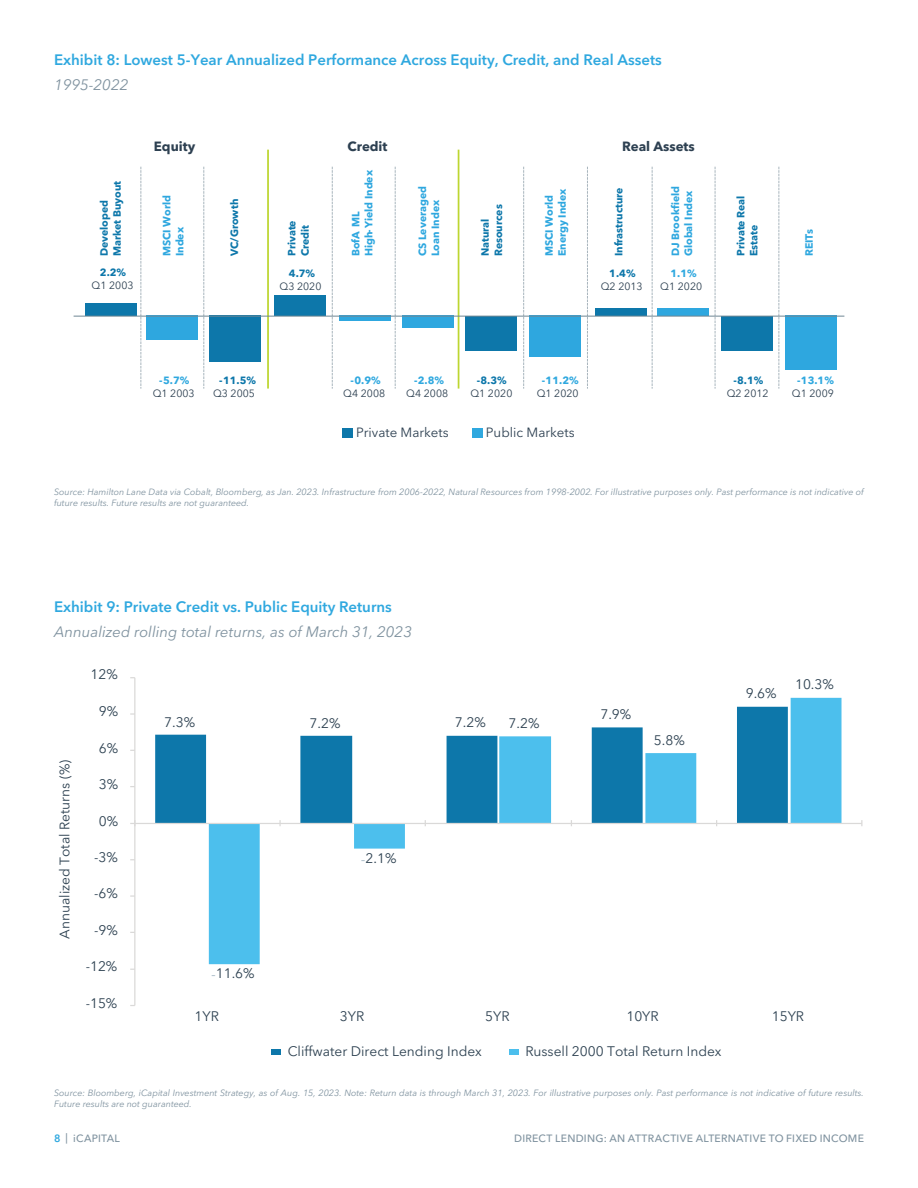
<style>
.page{position:relative;width:918px;height:1188px;background:#fff}
.page>*{position:absolute;margin:0;border:0;box-sizing:border-box;transform-origin:0 0}
.Body_Copy{font:600 15px "Avenir Next LT Pro";color:#2fa8df}
.Body_Copy-2{font:italic 15px "Avenir Next LT Pro";color:#7f929f}
.t1{font:13.8px "Avenir Next LT Pro";color:#2d4151}
.t2{font:13.35px "Avenir Next LT Pro";color:#2d4051}
.t3{font:700 13.35px "Avenir Next LT Pro";color:#2d4051}
.t4{font:700 10.5px/13px "Avenir Next LT Pro";color:#2ea7df}
.t5{font:700 10.5px/13px "Avenir Next LT Pro";color:#0d77aa}
.t6{font:10.5px/13px "Avenir Next LT Pro";letter-spacing:.005em;color:#2d4051;text-align:center}
.t7{font:500 10.5px "Avenir Next LT Pro";letter-spacing:.025em;color:#7f929f}
.t8{font:700 10.5px/13px "Avenir Next LT Pro";color:#2fa8df;text-align:center}
.Body_Copy-3{font:italic 9px/10.8px "Avenir Next LT Pro";color:#7f929f}
.s1{font-weight:700;color:#0d77aa}
.s2{font-weight:700;color:#2fa8df}
.s3{font-weight:400;color:#2d4051}
.s4{font-family:"Avenir Next";font-size:9px;color:#50758d}
.s5{font-weight:600;color:#2fa8df}
</style>
<div class="page">
<div style="left:155px;top:734px;width:52px;height:89px;background:#0d77aa"></div>
<svg style="left:209px;top:698px;width:633px;height:266px"></svg>
<hr style="left:134px;top:678px;width:1px;height:328px;background:#dad9d8">
<hr style="left:135px;top:823px;width:727px;height:1px;background:#dad9d8">
<div style="left:271px;top:1049px;width:10px;height:6px;background:#0d77aa"></div>
<div style="left:509px;top:1049px;width:10px;height:6px;background:#4cbfed"></div>
<div style="left:342px;top:428px;width:11px;height:10px;background:#0d77aa"></div>
<div style="left:472px;top:428px;width:10px;height:10px;background:#2fa8df"></div>
<hr style="left:458px;top:150px;width:1px;height:239px;background:#bdd631">
<hr style="left:267px;top:150px;width:2px;height:239px;background:#bdd631">
<svg style="left:203px;top:167px;width:1px;height:222px"></svg>
<svg style="left:140px;top:167px;width:1px;height:222px"></svg>
<svg style="left:332px;top:167px;width:1px;height:222px"></svg>
<svg style="left:395px;top:167px;width:1px;height:222px"></svg>
<svg style="left:523px;top:167px;width:1px;height:222px"></svg>
<svg style="left:587px;top:167px;width:1px;height:222px"></svg>
<svg style="left:652px;top:167px;width:1px;height:222px"></svg>
<svg style="left:715px;top:167px;width:1px;height:222px"></svg>
<svg style="left:778px;top:167px;width:1px;height:222px"></svg>
<div style="left:85px;top:303px;width:52px;height:13px;background:#0d77aa"></div>
<div style="left:147px;top:316px;width:51px;height:24px;background:#2ea7df"></div>
<div style="left:209px;top:316px;width:52px;height:46px;background:#0d77aa"></div>
<div style="left:274px;top:295px;width:52px;height:21px;background:#0d77aa"></div>
<div style="left:339px;top:316px;width:51px;height:5px;background:#2ea7df"></div>
<div style="left:402px;top:316px;width:51px;height:12px;background:#2ea7df"></div>
<div style="left:466px;top:316px;width:51px;height:35px;background:#0d77aa"></div>
<div style="left:529px;top:316px;width:52px;height:41px;background:#2ea7df"></div>
<div style="left:595px;top:308px;width:51px;height:8px;background:#0d77aa"></div>
<div style="left:657px;top:308px;width:52px;height:8px;background:#2ea7df"></div>
<div style="left:722px;top:316px;width:51px;height:35px;background:#0d77aa"></div>
<div style="left:785px;top:316px;width:52px;height:54px;background:#2ea7df"></div>
<hr style="left:74px;top:316px;width:770px;height:1px;background:#6f8794">
<p class="Body_Copy" style="left:54px;top:51px;width:609px">Exhibit 8: Lowest 5-Year Annualized Performance Across Equity, Credit, and Real Assets</p>
<p class="Body_Copy-2" style="left:54px;top:76px;width:76px">1995-2022</p>
<p class="t5" style="left:97px;top:256px;width:77px;rotate:-90deg">Developed<br>Market Buyout</p>
<p class="t6" style="left:92px;top:266px;width:43px"><span class="s1">2.2%<br></span>Q1 2003</p>
<p class="t3" style="left:154px;top:138px;width:43px">Equity</p>
<p class="t3" style="left:348px;top:138px;width:41px">Credit</p>
<p class="t3" style="left:622px;top:138px;width:74px">Real Assets</p>
<p class="t4" style="left:160px;top:256px;width:63px;rotate:-90deg">MSCI World<br>Index</p>
<p class="t5" style="left:228px;top:256px;width:59px;rotate:-90deg">VC/Growth</p>
<p class="t5" style="left:285px;top:256px;width:37px;rotate:-90deg">Private<br>Credit</p>
<p class="t6" style="left:280px;top:267px;width:43px"><span class="s1">4.7%<br></span>Q3 2020</p>
<p class="t4" style="left:349px;top:256px;width:88px;rotate:-90deg">BofA ML<br>High-Yield Index</p>
<p class="t4" style="left:416px;top:256px;width:72px;rotate:-90deg">CS Leveraged<br>Loan Index</p>
<p class="t5" style="left:479px;top:256px;width:53px;rotate:-90deg">Natural<br>Resources</p>
<p class="t4" style="left:543px;top:256px;width:69px;rotate:-90deg">MSCI World<br>Energy Index</p>
<p class="t5" style="left:612px;top:256px;width:70px;rotate:-90deg">Infrastructure</p>
<p class="t4" style="left:669px;top:256px;width:72px;rotate:-90deg">DJ Brookfield<br>Global Index</p>
<p class="t5" style="left:734px;top:256px;width:62px;rotate:-90deg">Private Real<br>Estate</p>
<p class="t6" style="left:601px;top:267px;width:43px"><span class="s1">1.4%<br></span>Q2 2013</p>
<p class="t6" style="left:660px;top:267px;width:43px"><span class="s2">1.1%<br></span>Q1 2020</p>
<p class="t4" style="left:802px;top:256px;width:29px;rotate:-90deg">REITs</p>
<p class="t6" style="left:153px;top:374px;width:43px"><span class="s2">-5.7%<br></span>Q1 2003</p>
<p class="t5" style="left:213px;top:374px;width:45px;text-align:center">-11.5%<br><span class="s3">Q3 2005</span></p>
<p class="t6" style="left:343px;top:374px;width:44px"><span class="s2">-0.9%<br></span>Q4 2008</p>
<p class="t6" style="left:406px;top:374px;width:44px"><span class="s2">-2.8%<br></span>Q4 2008</p>
<p class="t6" style="left:470px;top:374px;width:43px"><span class="s1">-8.3%<br></span>Q1 2020</p>
<p class="t8" style="left:537px;top:374px;width:43px">-11.2%<br><span class="s3">Q1 2020</span></p>
<p class="t2" style="left:356px;top:425px;width:94px">Private Markets</p>
<p class="t2" style="left:486px;top:425px;width:90px">Public Markets</p>
<p class="t6" style="left:727px;top:374px;width:43px"><span class="s1">-8.1%<br></span>Q2 2012</p>
<p class="t8" style="left:792px;top:374px;width:44px">-13.1%<br><span class="s3">Q1 2009</span></p>
<p class="Body_Copy-3" style="left:54px;top:487px;width:811px">Source: Hamilton Lane Data via Cobalt, Bloomberg, as Jan. 2023. Infrastructure from 2006-2022, Natural Resources from 1998-2002. For illustrative purposes only. Past performance is not indicative of future results. Future results are not guaranteed.</p>
<p class="Body_Copy" style="left:54px;top:598px;width:339px">Exhibit 9: Private Credit vs. Public Equity Returns</p>
<p class="Body_Copy-2" style="left:54px;top:623px;width:360px">Annualized rolling total returns, as of March 31, 2023</p>
<p class="t1" style="left:56px;top:939px;width:181px;rotate:-90deg">Annualized Total Returns (%)</p>
<p class="t1" style="left:90px;top:666px;width:29px">12%</p>
<p class="t1" style="left:99px;top:703px;width:21px">9%</p>
<p class="t1" style="left:99px;top:740px;width:21px">6%</p>
<p class="t1" style="left:99px;top:776px;width:21px">3%</p>
<p class="t1" style="left:99px;top:813px;width:21px">0%</p>
<p class="t1" style="left:94px;top:849px;width:25px">-3%</p>
<p class="t1" style="left:94px;top:885px;width:25px">-6%</p>
<p class="t1" style="left:94px;top:922px;width:25px">-9%</p>
<p class="t1" style="left:86px;top:958px;width:33px">-12%</p>
<p class="t1" style="left:86px;top:995px;width:33px">-15%</p>
<p class="t1" style="left:164px;top:714px;width:32px">7.3%</p>
<p class="t1" style="left:310px;top:715px;width:32px">7.2%</p>
<p class="t1" style="left:455px;top:714px;width:32px">7.2%</p>
<p class="t1" style="left:211px;top:965px;width:45px"><span class="s4">-</span>11.6%</p>
<p class="t1" style="left:361px;top:850px;width:37px"><span class="s4">-</span>2.1%</p>
<p class="t1" style="left:509px;top:715px;width:32px">7.2%</p>
<p class="t1" style="left:600px;top:706px;width:32px">7.9%</p>
<p class="t1" style="left:654px;top:732px;width:32px">5.8%</p>
<p class="t1" style="left:746px;top:685px;width:32px">9.6%</p>
<p class="t1" style="left:795px;top:676px;width:40px">10.3%</p>
<p class="t1" style="left:194px;top:1008px;width:26px">1YR</p>
<p class="t1" style="left:340px;top:1008px;width:26px">3YR</p>
<p class="t1" style="left:485px;top:1008px;width:26px">5YR</p>
<p class="t1" style="left:626px;top:1008px;width:34px">10YR</p>
<p class="t1" style="left:772px;top:1008px;width:34px">15YR</p>
<p class="t1" style="left:288px;top:1043px;width:196px">Cliffwater Direct Lending Index</p>
<p class="t1" style="left:525px;top:1043px;width:198px">Russell 2000 Total Return Index</p>
<p class="Body_Copy-3" style="left:54px;top:1088px;width:811px">Source: Bloomberg, iCapital Investment Strategy, as of Aug. 15, 2023. Note: Return data is through March 31, 2023. For illustrative purposes only. Past performance is not indicative of future results.<br>Future results are not guaranteed.</p>
<p class="t7" style="left:54px;top:1132px;width:67px"><span class="s5">8</span> | iCAPITAL</p>
<p class="t7" style="left:514px;top:1132px;width:351px">DIRECT LENDING: AN ATTRACTIVE ALTERNATIVE TO FIXED INCOME</p>
</div>
